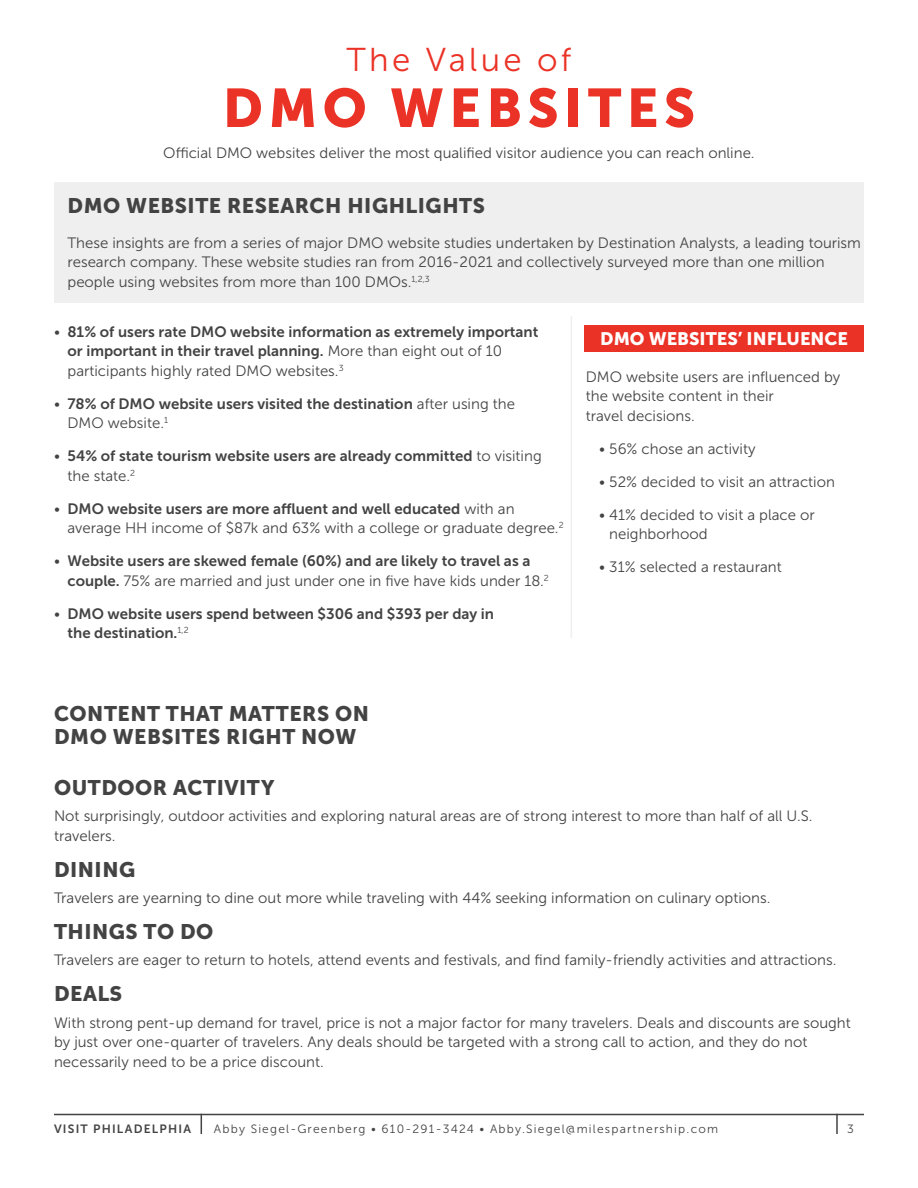
<style>
.page{position:relative;width:918px;height:1188px;background:#fff}
.page>*{position:absolute;margin:0;border:0;box-sizing:border-box;transform-origin:0 0}
.t1{font:54px "Museo Sans 900";letter-spacing:.1em;color:#eb3226}
.t2{font:33px "Museo Sans 300";letter-spacing:.1em;color:#eb3226}
.Sidebar_Headers_All_Caps_Left{font:21px/22.5px "Museo Sans 900";letter-spacing:.025em;color:#434343}
.t3{font:18px "Museo Sans 900";color:#fff}
.Body_left{font:15px/19.5px "Museo Sans 300";color:#434343}
.t4{font:15px/19.5px "Museo Sans 700";color:#434343}
.t5{font:12px "Museo Sans 300";letter-spacing:.1em;color:#434343}
.t6{font:12px "Museo Sans 700";letter-spacing:.1em;color:#434343}
.s1{font-family:"Museo Sans 300"}
.s2{font-family:"Museo Sans 700"}
.s3{font-family:"DIN Black"}
</style>
<div class="page">
<hr style="left:54px;top:1114px;width:810px;height:1px;background:#434343">
<svg style="left:201px;top:1115px;width:1px;height:19px"></svg>
<hr style="left:836px;top:1114px;width:2px;height:20px;background:#434343">
<div style="left:54px;top:182px;width:810px;height:121px;background:#efefef"></div>
<div style="left:584px;top:325px;width:280px;height:27px;background:#eb3226"></div>
<hr style="left:571px;top:316px;width:1px;height:322px;background:#efefef">
<p class="t2" style="left:347px;top:42px;width:226px">The Value of</p>
<p class="t1" style="left:223px;top:77px;width:474px">DMO WEBSITES</p>
<p class="Body_left" style="left:163px;top:143px;width:593px">Official DMO websites deliver the most qualified visitor audience you can reach online.</p>
<p class="Sidebar_Headers_All_Caps_Left" style="left:68px;top:195px;width:419px">DMO WEBSITE RESEARCH HIGHLIGHTS</p>
<p class="Body_left" style="left:68px;top:233px;width:795px">These insights are from a series of major DMO website studies undertaken by Destination Analysts, a leading tourism research company. These website studies ran from 2016-2021 and collectively surveyed more than one million people using websites from more than 100 DMOs.<sup>1,2,3</sup></p>
<p class="t4" style="left:68px;top:322px;width:472px;text-indent:-14px"><span class="s1">•</span> 81% of users rate DMO website information as extremely important or important in their travel planning. <span class="s1">More than eight out of 10 participants highly rated DMO websites.</span><sup>3</sup></p>
<p class="t4" style="left:68px;top:394px;width:449px;text-indent:-14px"><span class="s1">•</span> 78% of DMO website users visited the destination <span class="s1">after using the<br>DMO website.</span><sup>1</sup></p>
<p class="t4" style="left:68px;top:446px;width:476px;text-indent:-14px"><span class="s1">•</span> 54% of state tourism website users are already committed <span class="s1">to visiting the state.</span><sup>2</sup></p>
<p class="Body_left" style="left:68px;top:499px;width:498px;text-indent:-14px">• <span class="s2">DMO website users are more affluent and well educated</span> with an average HH income of $87k and 63% with a college or graduate degree.<sup>2</sup></p>
<p class="t4" style="left:68px;top:551px;width:483px;text-indent:-14px"><span class="s1">•</span> Website users are skewed female (60%) and are likely to travel as a couple. <span class="s1">75% are married and just under one in five have kids under 18.</span><sup>2</sup></p>
<p class="t4" style="left:68px;top:604px;width:428px;text-indent:-14px"><span class="s1">•</span> DMO website users spend between $306 and $393 per day in the destination.<sup>1,2</sup></p>
<p class="t3" style="left:600px;top:328px;width:249px">DMO WEBSITES’ INFLUENCE</p>
<p class="Body_left" style="left:586px;top:367px;width:256px">DMO website users are influenced by the website content in their<br>travel decisions.</p>
<p class="Body_left" style="left:599px;top:439px;width:158px">• 56% chose an activity</p>
<p class="Body_left" style="left:599px;top:472px;width:237px">• 52% decided to visit an attraction</p>
<p class="Body_left" style="left:609px;top:505px;width:207px;text-indent:-10px">• 41% decided to visit a place or neighborhood</p>
<p class="Body_left" style="left:599px;top:557px;width:184px">• 31% selected a restaurant</p>
<p class="Sidebar_Headers_All_Caps_Left" style="left:54px;top:703px;width:317px">CONTENT THAT MATTERS ON<br>DMO WEBSITES RIGHT NOW</p>
<p class="Sidebar_Headers_All_Caps_Left" style="left:54px;top:776px;width:222px">OUTDOOR ACTIVITY</p>
<p class="Body_left" style="left:54px;top:806px;width:760px">Not surprisingly, outdoor activities and exploring natural areas are of strong interest to more than half of all U.S. travelers.</p>
<p class="Sidebar_Headers_All_Caps_Left" style="left:54px;top:858px;width:83px">DINING</p>
<p class="Body_left" style="left:54px;top:888px;width:718px">Travelers are yearning to dine out more while traveling with 44% seeking information on culinary options.</p>
<p class="Sidebar_Headers_All_Caps_Left" style="left:54px;top:920px;width:161px">THINGS TO DO</p>
<p class="Body_left" style="left:54px;top:950px;width:784px">Travelers are eager to return to hotels, attend events and festivals, and find family-friendly activities and attractions.</p>
<p class="Sidebar_Headers_All_Caps_Left" style="left:54px;top:983px;width:70px">DEAL<span class="s3">S</span></p>
<p class="Body_left" style="left:54px;top:1013px;width:798px">With strong pent-up demand for travel, price is not a major factor for many travelers. Deals and discounts are sought by just over one-quarter of travelers. Any deals should be targeted with a strong call to action, and they do not necessarily need to be a price discount.</p>
<p class="t6" style="left:54px;top:1122px;width:139px">VISIT PHILADELPHIA</p>
<p class="t5" style="left:214px;top:1122px;width:506px">Abby Siegel-Greenberg • 610-291-3424 • Abby.Siegel@milespartnership.com</p>
<p class="t5" style="left:847px;top:1122px;width:8px">3</p>
</div>
